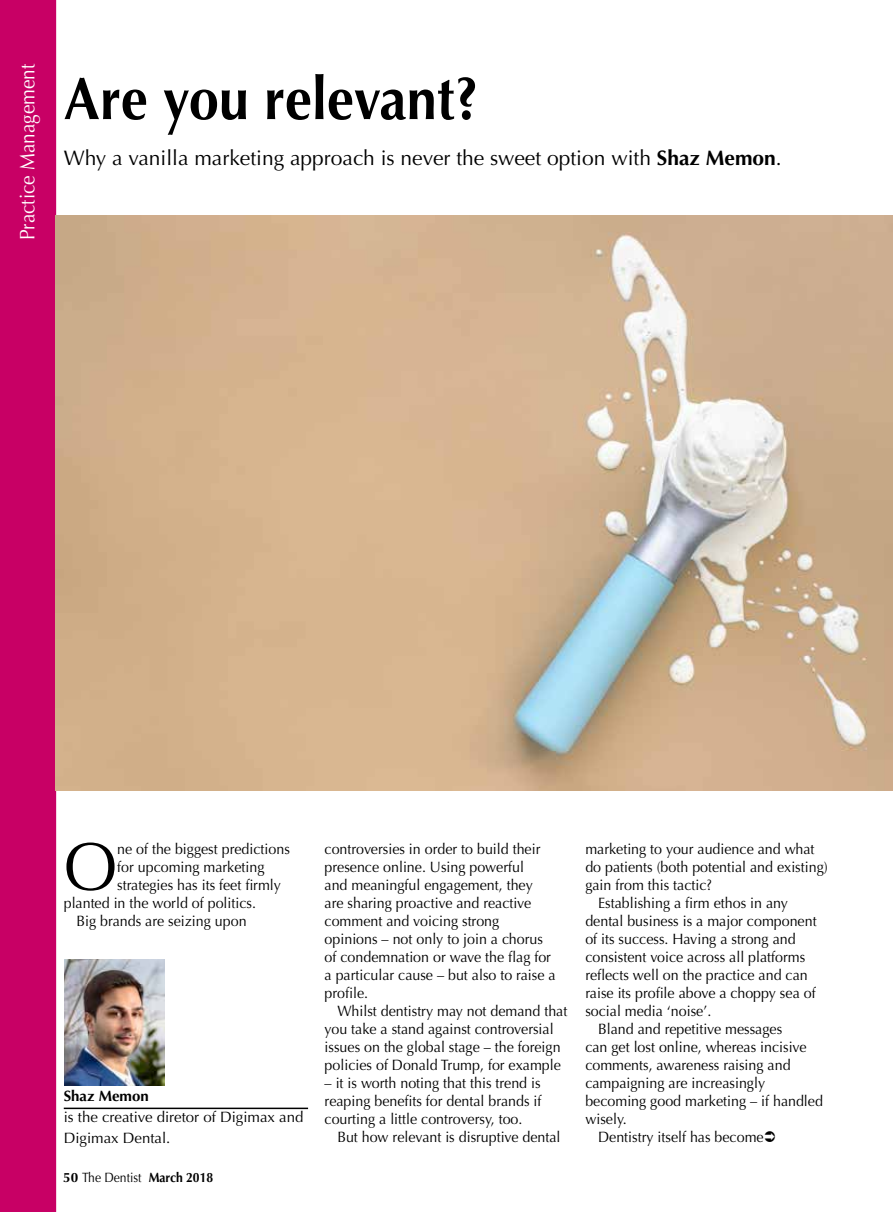
<style>
.page{position:relative;width:893px;height:1212px;background:#fff}
.page>*{position:absolute;margin:0;border:0;box-sizing:border-box;transform-origin:0 0}
.t1{font:67.5px "Optima";color:#000;scale:.95 1}
.t2{font:700 60px "Optima";color:#000;scale:.9 1}
.t3{font:21px "Optima";color:#000}
.t4{font:21px "Optima";color:#fff;scale:.9 1}
.t5{font:15px/18px "Optima";color:#000;scale:.95 1}
.t6{font:15px/21px "Optima";color:#000}
.t7{font:700 15px "Optima";color:#000}
.t8{font:700 13.5px "Optima";color:#000}
.s1{font-weight:700}
.s2{font-weight:400}
</style>
<div class="page">
<div style="left:0;top:0;width:56px;height:1212px;background:#c80065"></div>
<img style="left:55px;top:215px;width:838px;height:575px">
<hr style="left:64px;top:1107px;width:244px;height:2px;background:#000">
<img style="left:64px;top:960px;width:100px;height:126px">
<h3 class="t4" style="left:15px;top:240px;width:197px;rotate:-90deg">Practice Management</h3>
<h2 class="t2" style="left:64px;top:64px;width:462px">Are you relevant?</h2>
<h3 class="t3" style="left:64px;top:146px;width:719px">Why a vanilla marketing approach is never the sweet option with <span class="s1">Shaz Memon</span>.</h3>
<h1 class="t1" style="left:64px;top:827px;width:58px">O</h1>
<p class="t5" style="left:117px;top:840px;width:183px">ne of the biggest predictions</p>
<p class="t5" style="left:117px;top:858px;width:157px">for upcoming marketing</p>
<p class="t5" style="left:117px;top:876px;width:174px">strategies has its feet firmly</p>
<p class="t5" style="left:64px;top:894px;width:204px">planted in the world of politics.</p>
<p class="t5" style="left:77px;top:912px;width:181px">Big brands are seizing upon</p>
<p class="t7" style="left:64px;top:1087px;width:87px">Shaz Memon</p>
<p class="t6" style="left:64px;top:1107px;width:241px">is the creative diretor of Digimax and<br>Digimax Dental.</p>
<p class="t8" style="left:63px;top:1170px;width:151px">50 <span class="s2">The Dentist</span> March 2018</p>
<p class="t5" style="left:325px;top:840px;width:245px">controversies in order to build their presence online. Using powerful<br>and meaningful engagement, they<br>are sharing proactive and reactive comment and voicing strong opinions – not only to join a chorus of condemnation or wave the flag for a particular cause – but also to raise a profile.</p>
<p class="t5" style="left:325px;top:1002px;width:257px;text-indent:13px">Whilst dentistry may not demand that you take a stand against controversial issues on the global stage – the foreign policies of Donald Trump, for example</p>
<p class="t5" style="left:325px;top:1074px;width:230px;text-align:justify">– it is worth noting that this trend is reaping benefits for dental brands if courting a little controversy, too.</p>
<p class="t5" style="left:337px;top:1128px;width:236px">But how relevant is disruptive dental</p>
<p class="t5" style="left:585px;top:840px;width:243px">marketing to your audience and what</p>
<p class="t5" style="left:585px;top:858px;width:257px">do patients (both potential and existing)</p>
<p class="t5" style="left:585px;top:876px;width:135px">gain from this tactic?</p>
<p class="t5" style="left:598px;top:894px;width:201px">Establishing a firm ethos in any</p>
<p class="t5" style="left:585px;top:912px;width:245px">dental business is a major component</p>
<p class="t5" style="left:585px;top:930px;width:223px">of its success. Having a strong and</p>
<p class="t5" style="left:585px;top:948px;width:233px">consistent voice across all platforms</p>
<p class="t5" style="left:585px;top:966px;width:236px">reflects well on the practice and can</p>
<p class="t5" style="left:585px;top:984px;width:244px">raise its profile above a choppy sea of</p>
<p class="t5" style="left:585px;top:1002px;width:134px">social media ‘noise’.</p>
<p class="t5" style="left:598px;top:1020px;width:195px">Bland and repetitive messages</p>
<p class="t5" style="left:585px;top:1038px;width:234px">can get lost online, whereas incisive</p>
<p class="t5" style="left:585px;top:1056px;width:217px">comments, awareness raising and</p>
<p class="t5" style="left:585px;top:1074px;width:191px">campaigning are increasingly</p>
<p class="t5" style="left:585px;top:1092px;width:252px">becoming good marketing – if handled</p>
<p class="t5" style="left:585px;top:1110px;width:45px">wisely.</p>
<p class="t5" style="left:598px;top:1128px;width:176px">Dentistry itself has become</p>
</div>
